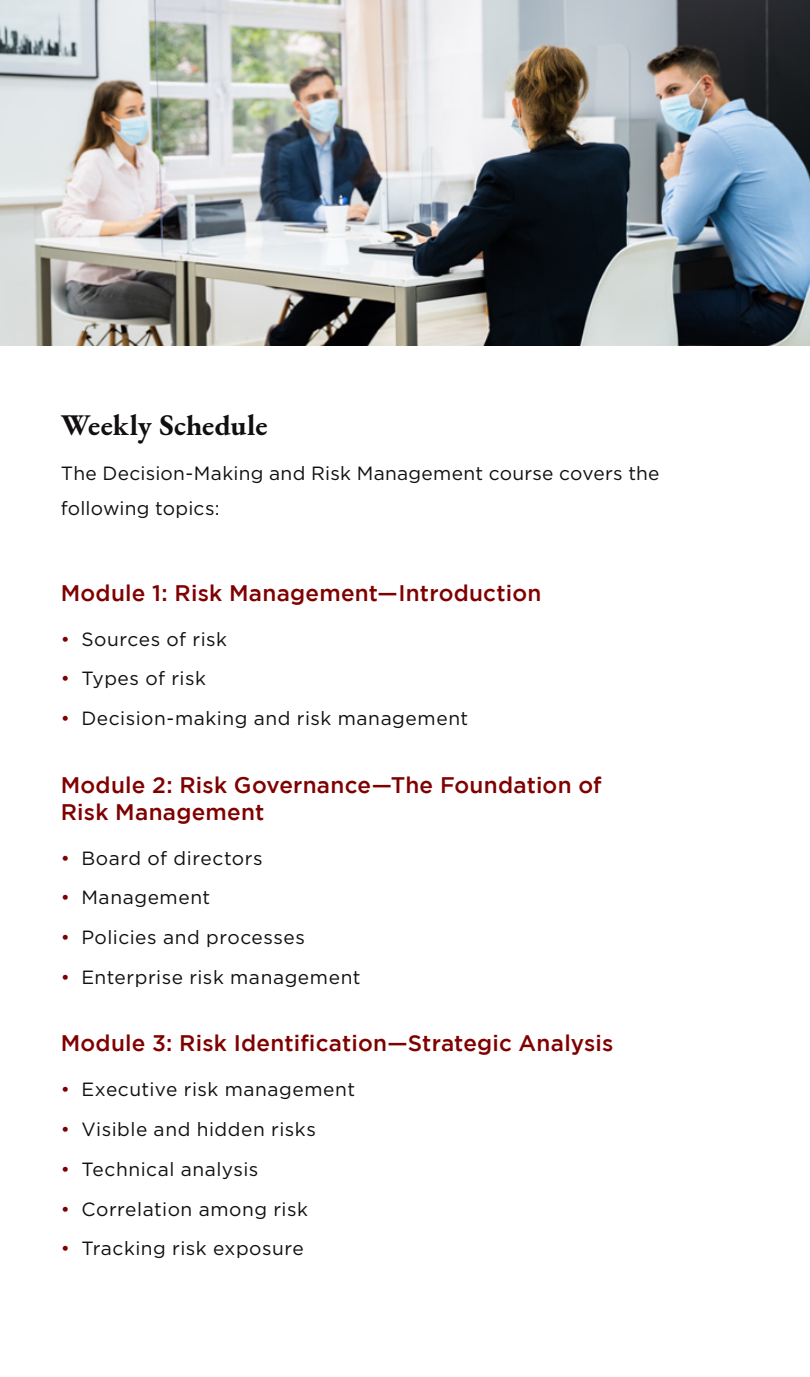
<style>
.page{position:relative;width:810px;height:1377px;background:#fff}
.page>*{position:absolute;margin:0;border:0;box-sizing:border-box;transform-origin:0 0}
.t1{font:700 29.25px "EB Garamond";letter-spacing:-.005em;color:#110f0f}
.t2{font:500 22.5px/27px "Gotham";letter-spacing:.01em;color:#800000}
.Body_Text{font:19.12px/34.9px "Gotham";letter-spacing:.025em;color:#110f0f}
.s1{color:#800000}
</style>
<div class="page">
<img style="left:0;top:0;width:810px;height:345px">
<h2 class="t1" style="left:61px;top:406px;width:208px">Weekly Schedule</h2>
<p class="Body_Text" style="left:61px;top:456px;width:600px">The Decision-Making and Risk Management course covers the following topics:</p>
<h2 class="t2" style="left:61px;top:579px;width:482px">Module 1: Risk Management—Introduction</h2>
<p class="Body_Text" style="left:61px;top:621px;width:168px"><span class="s1">•</span> Sources of risk</p>
<p class="Body_Text" style="left:61px;top:661px;width:147px"><span class="s1">•</span> Types of risk</p>
<p class="Body_Text" style="left:61px;top:701px;width:409px"><span class="s1">•</span> Decision-making and risk management</p>
<h2 class="t2" style="left:61px;top:771px;width:542px">Module 2: Risk Governance—The Foundation of<br>Risk Management</h2>
<p class="Body_Text" style="left:61px;top:840px;width:203px"><span class="s1">•</span> Board of directors</p>
<p class="Body_Text" style="left:61px;top:880px;width:151px"><span class="s1">•</span> Management</p>
<p class="Body_Text" style="left:61px;top:919px;width:246px"><span class="s1">•</span> Policies and processes</p>
<p class="Body_Text" style="left:61px;top:959px;width:301px"><span class="s1">•</span> Enterprise risk management</p>
<h2 class="t2" style="left:61px;top:1029px;width:554px">Module 3: Risk Identification—Strategic Analysis</h2>
<p class="Body_Text" style="left:61px;top:1072px;width:296px"><span class="s1">•</span> Executive risk management</p>
<p class="Body_Text" style="left:61px;top:1111px;width:257px"><span class="s1">•</span> Visible and hidden risks</p>
<p class="Body_Text" style="left:61px;top:1151px;width:199px"><span class="s1">•</span> Technical analysis</p>
<p class="Body_Text" style="left:61px;top:1191px;width:249px"><span class="s1">•</span> Correlation among risk</p>
<p class="Body_Text" style="left:61px;top:1231px;width:245px"><span class="s1">•</span> Tracking risk exposure</p>
</div>
